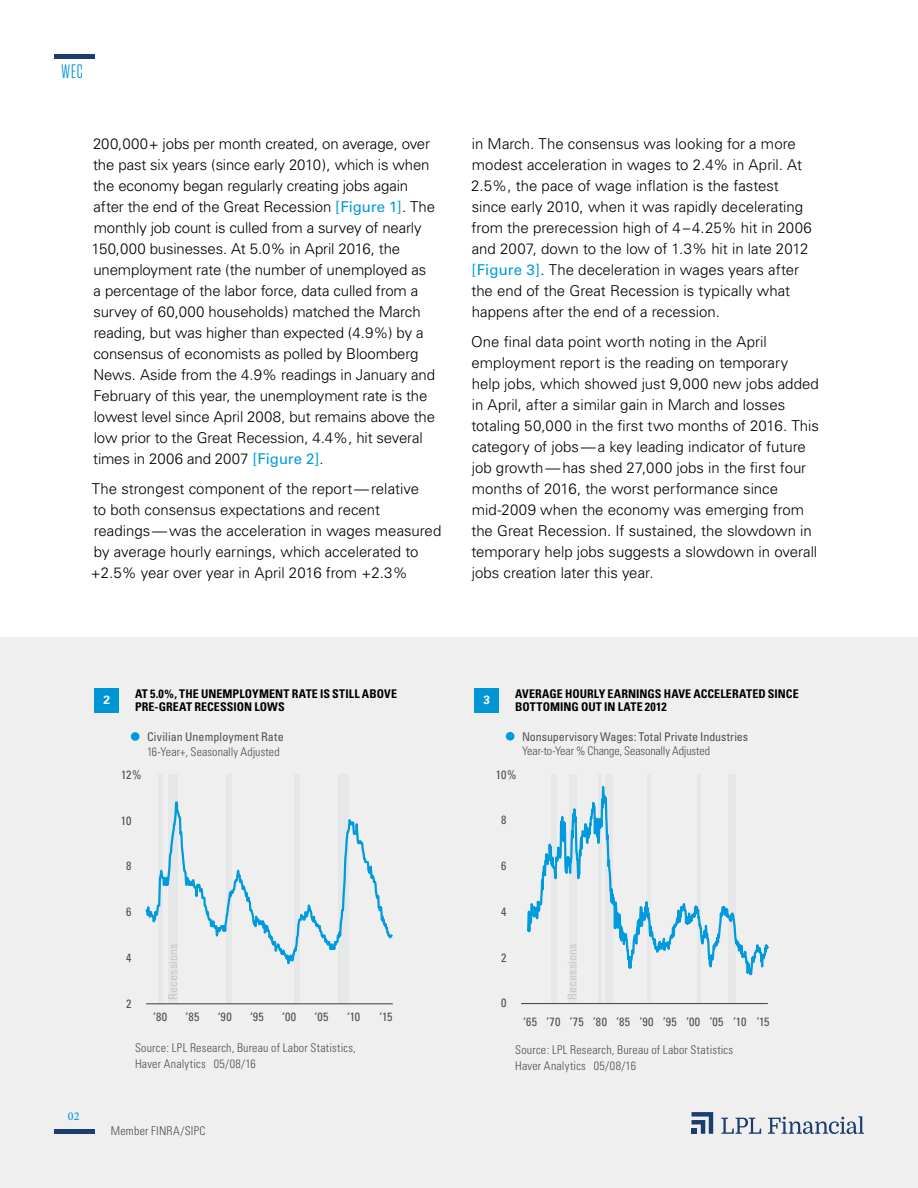
<style>
.page{position:relative;width:918px;height:1188px;background:#fff}
.page>*{position:absolute;margin:0;border:0;box-sizing:border-box;transform-origin:0 0}
.t1{font:19.5px "Tungsten Narrow";color:#0098d8}
.t2{font:300 15px/21px "Univers";letter-spacing:-.005em;color:#000}
.t3{font:300 condensed 12px/16.5px "Univers";letter-spacing:.015em;color:#4b4f54}
.t4{font:700 condensed 12px/13.5px "Univers";letter-spacing:.005em;color:#000}
.t5{font:condensed 12px "Univers";letter-spacing:.005em;color:#4b4f54}
.t6{font:300 condensed 12px "Univers";letter-spacing:-.01em;color:#4b4f54}
.t7{font:condensed 12px "Univers";letter-spacing:.03em;color:#4b4f54}
.t8{font:condensed 12px "Univers";letter-spacing:.01em;color:#c7c7c8}
.t9{font:500 12px "Minion Pro";color:#009bde}
.t10{font:700 12px "Univers";color:#fff}
.s1{font-weight:400;color:#009bde}
</style>
<div class="page">
<div style="left:0;top:1068px;width:918px;height:120px;background:#efeff0"></div>
<hr style="left:54px;top:1130px;width:40px;height:4px;background:#1b3e6f">
<hr style="left:54px;top:54px;width:40px;height:4px;background:#1b3e6f">
<svg style="left:692px;top:1112px;width:21px;height:22px"></svg>
<svg style="left:721px;top:1118px;width:40px;height:16px"></svg>
<svg style="left:768px;top:1116px;width:96px;height:18px"></svg>
<div style="left:0;top:637px;width:918px;height:441px;background:#efeff0"></div>
<div style="left:94px;top:688px;width:25px;height:25px;background:#0096d6"></div>
<div style="left:338px;top:774px;width:11px;height:230px;background:#e6e7e8"></div>
<div style="left:295px;top:774px;width:5px;height:230px;background:#e6e7e8"></div>
<div style="left:226px;top:774px;width:5px;height:230px;background:#e6e7e8"></div>
<div style="left:168px;top:774px;width:9px;height:230px;background:#e6e7e8"></div>
<hr style="left:158px;top:774px;width:4px;height:230px;background:#e6e7e8">
<svg style="left:145px;top:801px;width:248px;height:164px"></svg>
<hr style="left:146px;top:1003px;width:247px;height:1px;background:#4b4f54">
<div style="left:131px;top:732px;width:9px;height:9px;background:#009bde;border-radius:50%"></div>
<div style="left:475px;top:688px;width:24px;height:25px;background:#0096d6"></div>
<hr style="left:521px;top:1003px;width:247px;height:1px;background:#4b4f54">
<div style="left:506px;top:732px;width:8px;height:9px;background:#009bde;border-radius:50%"></div>
<svg style="left:526px;top:786px;width:243px;height:219px"></svg>
<h1 class="t1" style="left:61px;top:62px;width:23px">WEC</h1>
<p class="t2" style="left:92px;top:133px;width:345px">200,000+ jobs per month created, on average, over the past six years (since early 2010), which is when the economy began regularly creating jobs again after the end of the Great Recession <span class="s1">[Figure 1]</span>. The monthly job count is culled from a survey of nearly 150,000 businesses. At 5.0% in April 2016, the unemployment rate (the number of unemployed as a percentage of the labor force, data culled from a survey of 60,000 households) matched the March reading, but was higher than expected (4.9%) by a consensus of economists as polled by Bloomberg News. Aside from the 4.9% readings in January and February of this year, the unemployment rate is the lowest level since April 2008, but remains above the low prior to the Great Recession, 4.4%, hit several times in 2006 and 2007 <span class="s1">[Figure 2]</span>.</p>
<p class="t2" style="left:91px;top:478px;width:352px">The strongest component of the report—relative<br>to both consensus expectations and recent readings—was the acceleration in wages measured by average hourly earnings, which accelerated to +2.5% year over year in April 2016 from +2.3%</p>
<p class="t2" style="left:471px;top:133px;width:342px">in March. The consensus was looking for a more modest acceleration in wages to 2.4% in April. At 2.5%, the pace of wage inflation is the fastest since early 2010, when it was rapidly decelerating from the prerecession high of 4–4.25% hit in 2006 and 2007, down to the low of 1.3% hit in late 2012 <span class="s1">[Figure 3]</span>. The deceleration in wages years after the end of the Great Recession is typically what happens after the end of a recession.</p>
<p class="t2" style="left:471px;top:331px;width:349px">One final data point worth noting in the April employment report is the reading on temporary help jobs, which showed just 9,000 new jobs added in April, after a similar gain in March and losses totaling 50,000 in the first two months of 2016. This category of jobs—a key leading indicator of future job growth—has shed 27,000 jobs in the first four months of 2016, the worst performance since mid-2009 when the economy was emerging from the Great Recession. If sustained, the slowdown in temporary help jobs suggests a slowdown in overall jobs creation later this year.</p>
<p class="t9" style="left:68px;top:1108px;width:13px">02</p>
<p class="t10" style="left:103px;top:693px;width:8px">2</p>
<p class="t4" style="left:135px;top:687px;width:264px">AT 5.0%, THE UNEMPLOYMENT RATE IS STILL ABOVE<br>PRE-GREAT RECESSION LOWS</p>
<p class="t5" style="left:147px;top:729px;width:138px">Civilian Unemployment Rate</p>
<p class="t3" style="left:147px;top:743px;width:134px">16-Year+, Seasonally Adjusted</p>
<p class="t5" style="left:121px;top:767px;width:22px">12%</p>
<p class="t5" style="left:121px;top:813px;width:12px">10</p>
<p class="t5" style="left:126px;top:859px;width:7px">8</p>
<p class="t5" style="left:126px;top:904px;width:7px">6</p>
<p class="t5" style="left:126px;top:950px;width:7px">4</p>
<p class="t5" style="left:126px;top:996px;width:7px">2</p>
<p class="t8" style="left:165px;top:1000px;width:58px;rotate:-90deg">Recessions</p>
<p class="t5" style="left:153px;top:1009px;width:15px">‘80</p>
<p class="t5" style="left:186px;top:1009px;width:15px">‘85</p>
<p class="t5" style="left:218px;top:1009px;width:15px">‘90</p>
<p class="t5" style="left:250px;top:1009px;width:15px">‘95</p>
<p class="t5" style="left:282px;top:1009px;width:15px">‘00</p>
<p class="t5" style="left:315px;top:1009px;width:15px">‘05</p>
<p class="t5" style="left:347px;top:1009px;width:15px">‘10</p>
<p class="t5" style="left:379px;top:1009px;width:15px">‘15</p>
<p class="t3" style="left:135px;top:1039px;width:222px">Source: LPL Research, Bureau of Labor Statistics,<br>Haver Analytics 05/08/16</p>
<p class="t3" style="left:111px;top:1122px;width:96px">Member FINRA/SIPC</p>
<p class="t10" style="left:484px;top:693px;width:8px">3</p>
<p class="t4" style="left:515px;top:687px;width:285px">AVERAGE HOURLY EARNINGS HAVE ACCELERATED SINCE<br>BOTTOMING OUT IN LATE 2012</p>
<p class="t5" style="left:522px;top:729px;width:228px">Nonsupervisory Wages: Total Private Industries</p>
<p class="t6" style="left:522px;top:743px;width:190px">Year-to-Year % Change, Seasonally Adjusted</p>
<p class="t5" style="left:496px;top:767px;width:22px">10%</p>
<p class="t5" style="left:501px;top:813px;width:7px">8</p>
<p class="t5" style="left:501px;top:858px;width:7px">6</p>
<p class="t5" style="left:501px;top:904px;width:7px">4</p>
<p class="t5" style="left:501px;top:950px;width:7px">2</p>
<p class="t5" style="left:501px;top:996px;width:7px">0</p>
<p class="t8" style="left:565px;top:1000px;width:58px;rotate:-90deg">Recessions</p>
<p class="t7" style="left:523px;top:1014px;width:248px">‘65 ’70 ’75 ’80 ’85 ’90 ’95 ’00 ’05 ’10 ’15</p>
<p class="t3" style="left:515px;top:1042px;width:220px">Source: LPL Research, Bureau of Labor Statistics<br>Haver Analytics 05/08/16</p>
</div>
